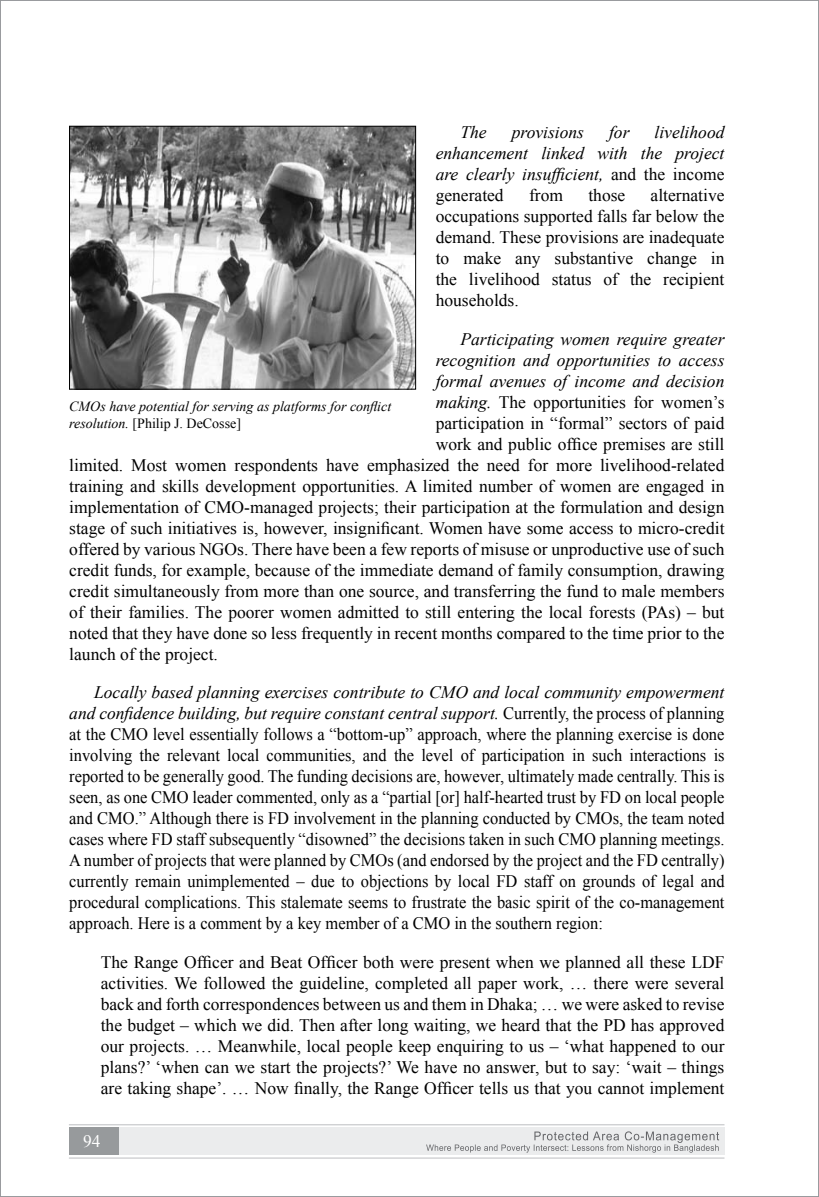
<style>
.page{position:relative;width:819px;height:1197px;background:#fff}
.page>*{position:absolute;margin:0;border:0;box-sizing:border-box;transform-origin:0 0}
.t1{font:17.5px/21px "Times New Roman";color:#000;text-align:justify}
.t2{font:17.5px/21px "Times New Roman";color:#000;text-align:justify;scale:.94 1}
.t3{font:italic 17.5px/21px "Times New Roman";color:#000;text-align:justify}
.t4{font:17.5px "Times New Roman";color:#fff}
.t5{font:italic 14px/16.8px "Times New Roman";color:#000}
.s1{font-style:normal}
.s2{font-style:italic}
</style>
<div class="page">
<div style="left:69px;top:1128px;width:655px;height:27px;background:#ebeced"></div>
<div style="left:69px;top:1128px;width:49px;height:27px;background:#979a9c"></div>
<svg style="left:426px;top:1131px;width:293px;height:22px"></svg>
<hr style="left:69px;top:1158px;width:656px;height:1px;background:#bcbdc0">
<hr style="left:69px;top:1124px;width:655px;height:1px;background:#bcbdc0">
<img style="left:71px;top:128px;width:343px;height:259px">
<div style="left:69px;top:126px;width:347px;height:263px;border:1px solid #000"></div>
<p class="t3" style="left:436px;top:121px;width:290px;text-indent:219px">livelihood enhancement linked with the project are clearly insufficient, <span class="s1">and the income generated</span></p>
<p class="t3" style="left:461px;top:121px;width:28px">The</p>
<p class="t3" style="left:512px;top:121px;width:74px">provisions</p>
<p class="t3" style="left:609px;top:121px;width:22px">for</p>
<p class="t1" style="left:436px;top:185px;width:290px;text-indent:215px">alternative occupations supported falls far below the demand. These provisions are inadequate to make any substantive change in the livelihood status of the recipient households.</p>
<p class="t3" style="left:461px;top:328px;width:266px">Participating women require greater</p>
<p class="t3" style="left:436px;top:349px;width:290px">recognition and opportunities to access</p>
<p class="t3" style="left:436px;top:370px;width:290px">formal avenues of income and decision</p>
<p class="t1" style="left:436px;top:391px;width:290px"><span class="s2">making.</span> The opportunities for women’s</p>
<p class="t1" style="left:436px;top:412px;width:290px">participation in “formal” sectors of paid</p>
<p class="t1" style="left:436px;top:433px;width:290px">work and public office premises are still</p>
<p class="t1" style="left:69px;top:454px;width:657px">limited. Most women respondents have emphasized the need for more livelihood-related</p>
<p class="t1" style="left:69px;top:475px;width:657px">training and skills development opportunities. A limited number of women are engaged in</p>
<p class="t1" style="left:69px;top:496px;width:657px">implementation of CMO-managed projects; their participation at the formulation and design</p>
<p class="t1" style="left:69px;top:517px;width:657px">stage of such initiatives is, however, insignificant. Women have some access to micro-credit</p>
<p class="t1" style="left:69px;top:538px;width:657px">offered by various NGOs. There have been a few reports of misuse or unproductive use of such</p>
<p class="t1" style="left:69px;top:559px;width:657px">credit funds, for example, because of the immediate demand of family consumption, drawing</p>
<p class="t1" style="left:69px;top:580px;width:657px">credit simultaneously from more than one source, and transferring the fund to male members</p>
<p class="t1" style="left:69px;top:601px;width:657px">of their families. The poorer women admitted to still entering the local forests (PAs) – but</p>
<p class="t1" style="left:69px;top:622px;width:657px">noted that they have done so less frequently in recent months compared to the time prior to the</p>
<p class="t1" style="left:69px;top:643px;width:150px">launch of the project.</p>
<p class="t2" style="left:69px;top:682px;width:699px;text-indent:25px"><span class="s2">Locally based planning exercises contribute to CMO and local community empowerment and confidence building, but require constant central support.</span> Currently, the process of planning at the CMO level essentially follows a “bottom-up” approach, where the planning exercise is done involving the relevant local communities, and the level of participation in such interactions is reported to be generally good. The funding decisions are, however, ultimately made centrally. This is seen, as one CMO leader commented, only as a “partial [or] half-hearted trust by FD on local people and CMO.” Although there is FD involvement in the planning conducted by CMOs, the team noted cases where FD staff subsequently “disowned” the decisions taken in such CMO planning meetings.<br>A number of projects that were planned by CMOs (and endorsed by the project and the FD centrally) currently remain unimplemented – due to objections by local FD staff on grounds of legal and procedural complications. This stalemate seems to frustrate the basic spirit of the co-management approach. Here is a comment by a key member of a CMO in the southern region:</p>
<p class="t1" style="left:101px;top:951px;width:625px">The Range Officer and Beat Officer both were present when we planned all these LDF activities. We followed the guideline, completed all paper work, … there were several back and forth correspondences between us and them in Dhaka; … we were asked to revise the budget – which we did. Then after long waiting, we heard that the PD has approved our projects. … Meanwhile, local people keep enquiring to us – ‘what happened to our plans?’ ‘when can we start the projects?’ We have no answer, but to say: ‘wait – things are taking shape’. … Now finally, the Range Officer tells us that you cannot implement</p>
<p class="t1" style="left:529px;top:185px;width:36px">from</p>
<p class="t1" style="left:588px;top:185px;width:38px">those</p>
<p class="t5" style="left:69px;top:398px;width:324px">CMOs have potential for serving as platforms for conflict resolution. <span class="s1">[Philip J. DeCosse]</span></p>
<p class="t4" style="left:83px;top:1129px;width:19px">94</p>
</div>
